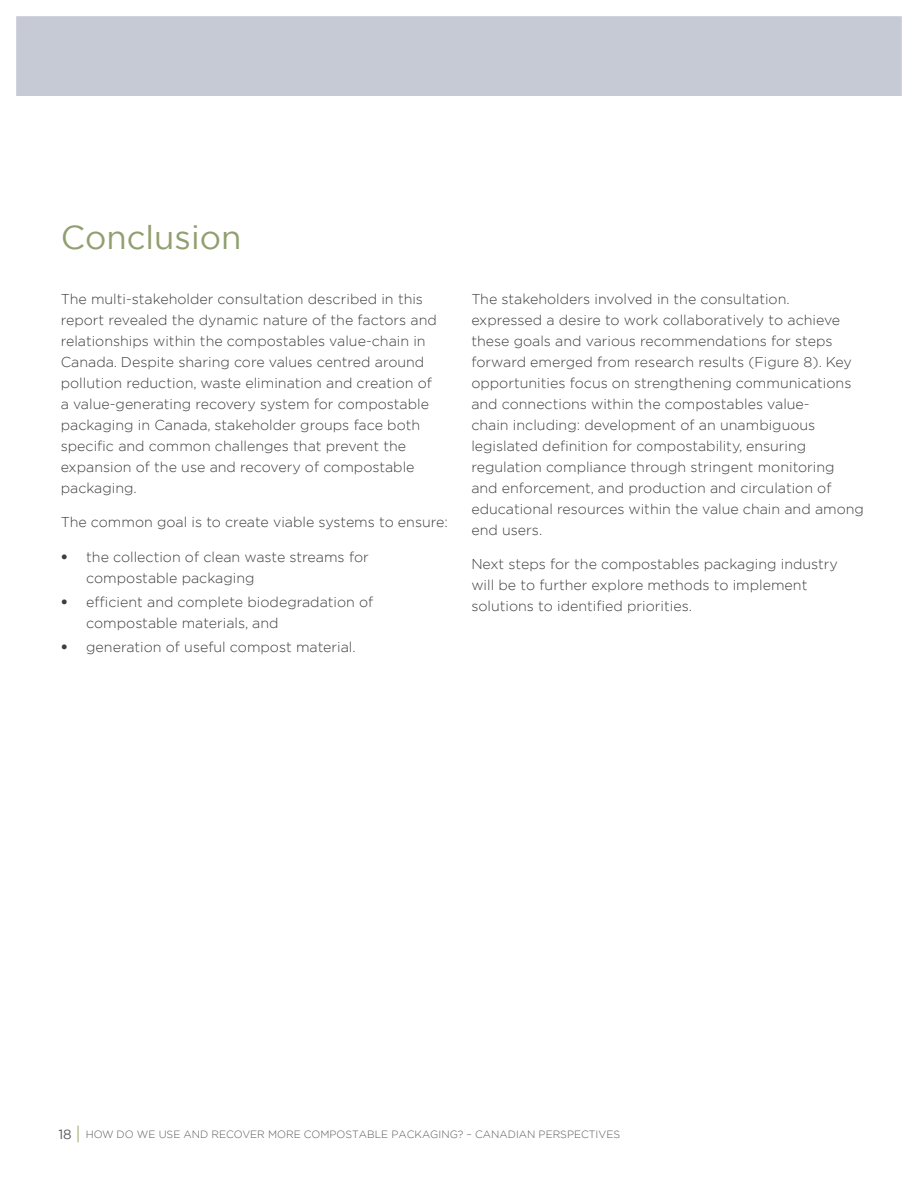
<style>
.page{position:relative;width:918px;height:1188px;background:#fff}
.page>*{position:absolute;margin:0;border:0;box-sizing:border-box;transform-origin:0 0}
.Header{font:33px "Gotham";color:#909f6e}
.bulk{font:300 14.25px/21px "Gotham";color:#3e3e3f}
.t1{font:300 10.5px "Gotham";color:#57585a}
.s1{font-weight:900}
.s2{font-weight:400;font-size:13.5px}
.s3{font-weight:400;font-size:18px;color:#a8b980}
</style>
<div class="page">
<div style="left:0;top:0;width:918px;height:95px;background:#c6cad5"></div>
<div style="left:0;top:0;width:918px;height:1188px;border:16px solid #fff"></div>
<p class="Header" style="left:61px;top:216px;width:182px">Conclusion</p>
<p class="bulk" style="left:61px;top:288px;width:378px">The multi-stakeholder consultation described in this report revealed the dynamic nature of the factors and relationships within the compostables value-chain in Canada. Despite sharing core values centred around pollution reduction, waste elimination and creation of a value-generating recovery system for compostable packaging in Canada, stakeholder groups face both specific and common challenges that prevent the expansion of the use and recovery of compostable packaging.</p>
<p class="bulk" style="left:61px;top:511px;width:389px">The common goal is to create viable systems to ensure:</p>
<p class="bulk" style="left:86px;top:546px;width:284px;text-indent:-26px"><span class="s1">•</span> the collection of clean waste streams for compostable packaging</p>
<p class="bulk" style="left:86px;top:591px;width:289px;text-indent:-26px"><span class="s1">•</span> efficient and complete biodegradation of compostable materials, and</p>
<p class="bulk" style="left:61px;top:636px;width:296px"><span class="s1">•</span> generation of useful compost material.</p>
<p class="bulk" style="left:471px;top:288px;width:394px">The stakeholders involved in the consultation. expressed a desire to work collaboratively to achieve these goals and various recommendations for steps forward emerged from research results (Figure 8). Key opportunities focus on strengthening communications and connections within the compostables value-<br>chain including: development of an unambiguous legislated definition for compostability, ensuring regulation compliance through stringent monitoring and enforcement, and production and circulation of educational resources within the value chain and among end users.</p>
<p class="bulk" style="left:471px;top:553px;width:368px">Next steps for the compostables packaging industry will be to further explore methods to implement solutions to identified priorities.</p>
<p class="t1" style="left:58px;top:1128px;width:563px"><span class="s2">18</span> <span class="s3">|</span> HOW DO WE USE AND RECOVER MORE COMPOSTABLE PACKAGING? – CANADIAN PERSPECTIVES</p>
</div>
